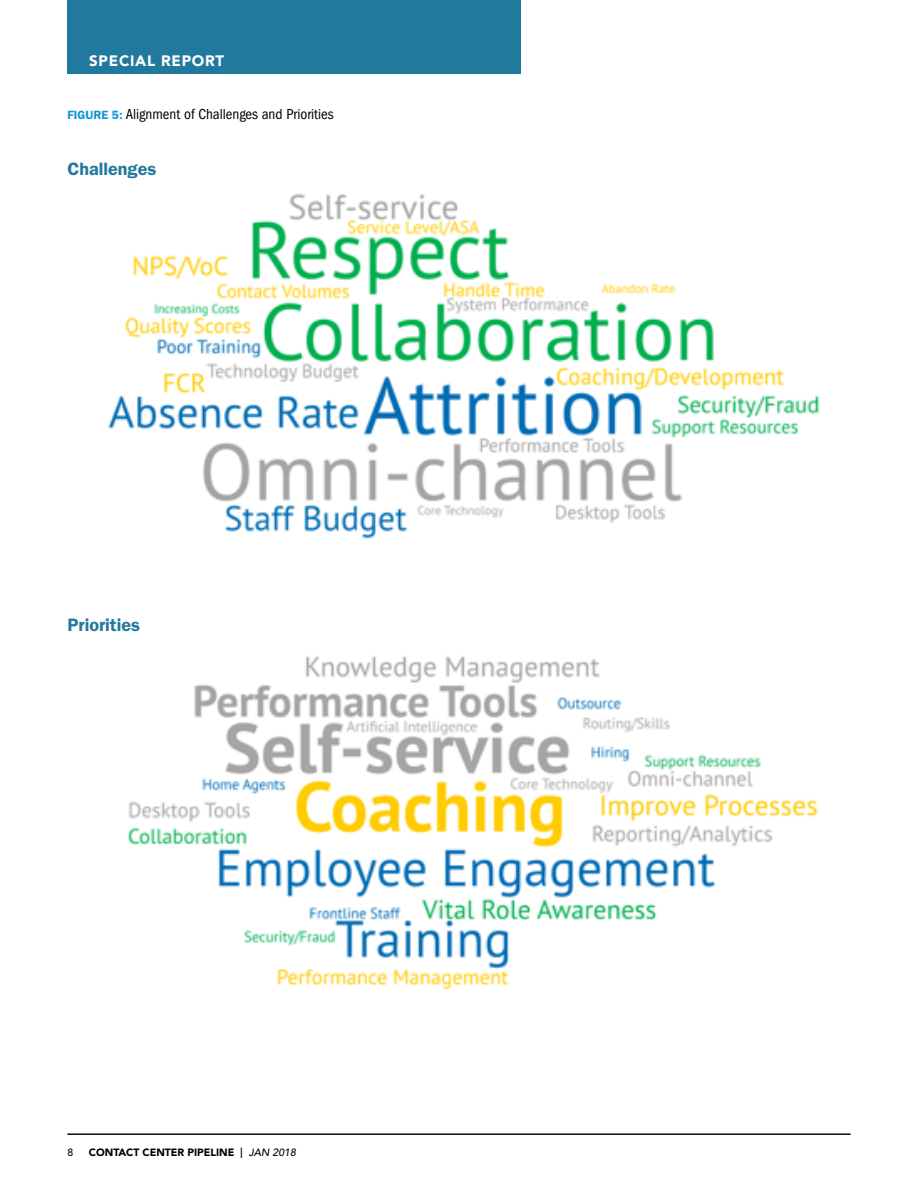
<style>
.page{position:relative;width:918px;height:1188px;background:#fff}
.page>*{position:absolute;margin:0;border:0;box-sizing:border-box;transform-origin:0 0}
.t1{font:600 18px "Franklin Gothic";color:#21799e}
.t2{font:condensed 15px "Franklin Gothic";color:#000}
.t3{font:900 15px "Avenir";letter-spacing:.05em;color:#fff}
.t4{font:900 10.5px "Avenir";color:#000}
.t5{font:500 10.5px "Avenir";color:#000}
.s1{font-weight:600;font-stretch:normal;font-size:12px;color:#0d96d4}
.s2{font-weight:500;font-style:italic}
</style>
<div class="page">
<hr style="left:68px;top:1134px;width:782px;height:1px;background:#000">
<div style="left:68px;top:0;width:453px;height:74px;background:#21799e"></div>
<img style="left:108px;top:193px;width:712px;height:346px">
<img style="left:128px;top:655px;width:690px;height:335px">
<p class="t3" style="left:89px;top:52px;width:136px">SPECIAL REPORT</p>
<p class="t2" style="left:68px;top:106px;width:268px"><span class="s1">FIGURE 5:</span> Alignment of Challenges and Priorities</p>
<p class="t1" style="left:68px;top:158px;width:90px">Challenges</p>
<p class="t1" style="left:68px;top:614px;width:74px">Priorities</p>
<p class="t5" style="left:68px;top:1146px;width:7px">8</p>
<p class="t4" style="left:89px;top:1146px;width:209px">CONTACT CENTER PIPELINE ❘ <span class="s2">JAN 2018</span></p>
</div>
